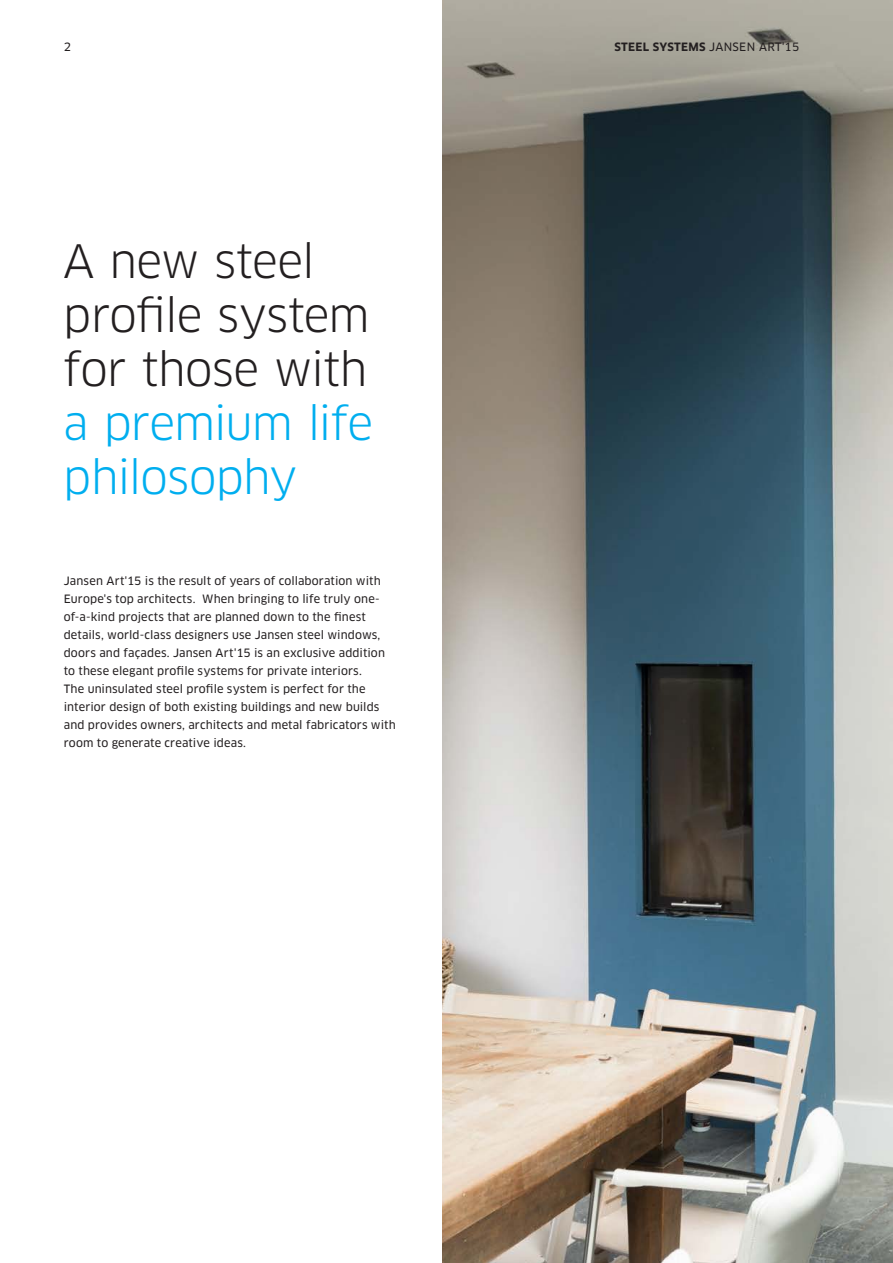
<style>
.page{position:relative;width:893px;height:1263px;background:#fff}
.page>*{position:absolute;margin:0;border:0;box-sizing:border-box;transform-origin:0 0}
.t1{font:45px/54px "Clan Pro";letter-spacing:-.02em;color:#231f20}
.t2{font:45px/54px "Clan Pro";letter-spacing:-.03em;color:#00aeef}
.Fliesstext_positiv{font:11.25px/18px "Clan Pro News";letter-spacing:.01em;color:#231f20}
.t3{font:700 11.25px "Clan Pro";letter-spacing:.03em;color:#231f20}
.s1{font-family:"Clan Pro News";font-weight:400}
</style>
<div class="page">
<img style="left:442px;top:201px;width:451px;height:860px">
<svg style="left:442px;top:0;width:451px;height:201px;background:#767871"></svg>
<img style="left:442px;top:1061px;width:451px;height:202px">
<p class="Fliesstext_positiv" style="left:64px;top:38px;width:9px">2</p>
<p class="t3" style="left:614px;top:41px;width:186px">STEEL SYSTEMS <span class="s1">JANSEN ART'15</span></p>
<h1 class="t1" style="left:64px;top:235px;width:307px">A new steel profile system for those with</h1>
<h1 class="t2" style="left:64px;top:397px;width:311px">a premium life philosophy</h1>
<p class="Fliesstext_positiv" style="left:64px;top:572px;width:318px">Jansen Art'15 is the result of years of collaboration with<br>Europe's top architects. When bringing to life truly one-</p>
<p class="Fliesstext_positiv" style="left:64px;top:608px;width:304px">of-a-kind projects that are planned down to the finest</p>
<p class="Fliesstext_positiv" style="left:64px;top:626px;width:318px">details, world-class designers use Jansen steel windows,</p>
<p class="Fliesstext_positiv" style="left:64px;top:644px;width:323px">doors and façades. Jansen Art'15 is an exclusive addition</p>
<p class="Fliesstext_positiv" style="left:64px;top:662px;width:300px">to these elegant profile systems for private interiors.</p>
<p class="Fliesstext_positiv" style="left:64px;top:680px;width:303px">The uninsulated steel profile system is perfect for the</p>
<p class="Fliesstext_positiv" style="left:64px;top:698px;width:317px">interior design of both existing buildings and new builds</p>
<p class="Fliesstext_positiv" style="left:64px;top:716px;width:333px">and provides owners, architects and metal fabricators with room to generate creative ideas.</p>
</div>
